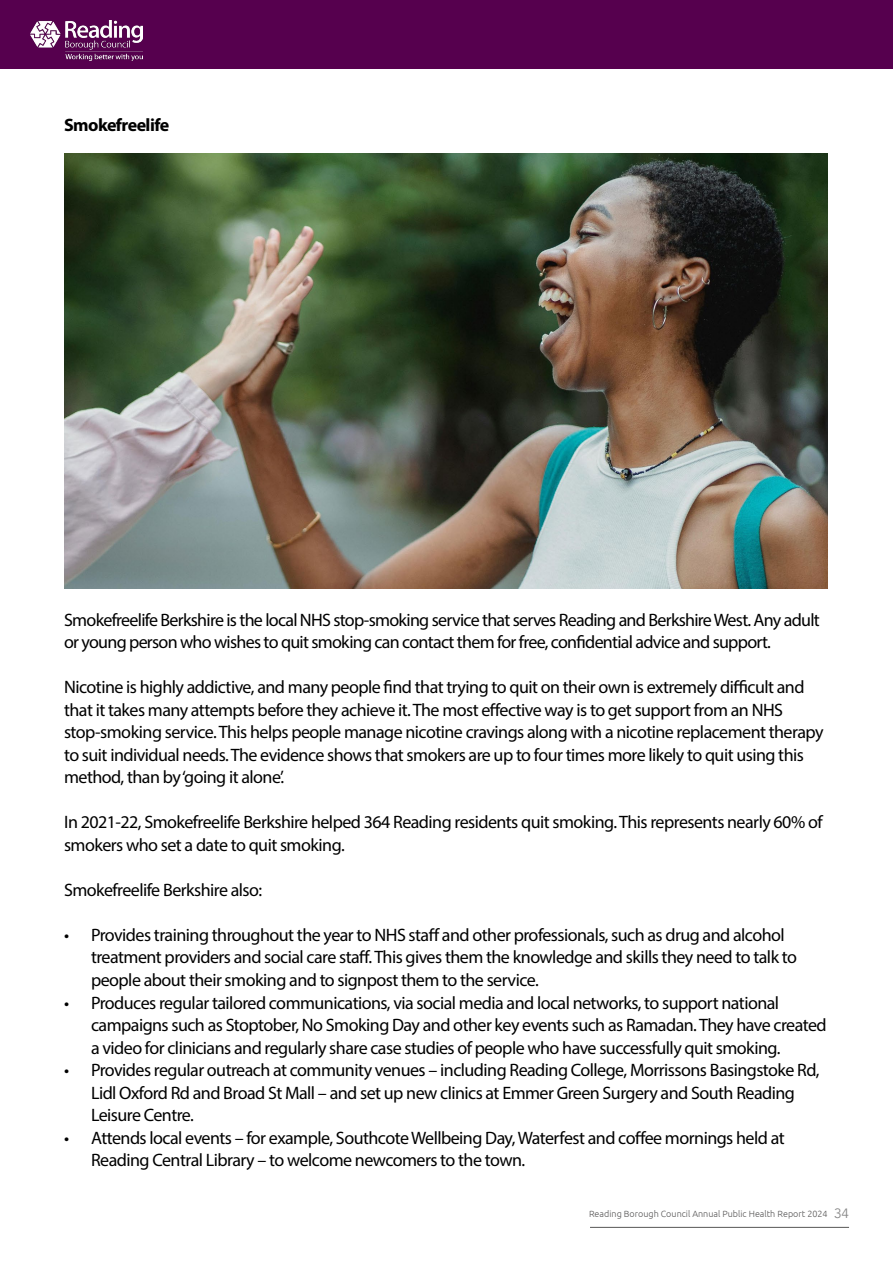
<style>
.page{position:relative;width:893px;height:1263px;background:#fff}
.page>*{position:absolute;margin:0;border:0;box-sizing:border-box;transform-origin:0 0}
.t1{font:18px/22.5px "Myriad Pro";letter-spacing:-.03em;color:#000}
.t2{font:700 18px "Myriad Pro";letter-spacing:-.03em;color:#000}
.t3{font:300 9px "Ubuntu";color:#575656}
.s1{font-family:"Avenir";font-weight:400;font-size:13.5px;color:#878787}
</style>
<div class="page">
<hr style="left:590px;top:1227px;width:259px;height:1px;background:#575756">
<div style="left:0;top:0;width:893px;height:69px;background:#56004e"></div>
<img style="left:31px;top:20px;width:111px;height:40px">
<img style="left:64px;top:153px;width:764px;height:435px">
<p class="t2" style="left:64px;top:113px;width:107px">Smokefreelife</p>
<p class="t1" style="left:64px;top:608px;width:757px">Smokefreelife Berkshire is the local NHS stop-smoking service that serves Reading and Berkshire West. Any adult or young person who wishes to quit smoking can contact them for free, confidential advice and support.</p>
<p class="t1" style="left:64px;top:676px;width:761px">Nicotine is highly addictive, and many people find that trying to quit on their own is extremely difficult and that it takes many attempts before they achieve it. The most effective way is to get support from an NHS stop-smoking service. This helps people manage nicotine cravings along with a nicotine replacement therapy to suit individual needs. The evidence shows that smokers are up to four times more likely to quit using this method, than by ‘going it alone’.</p>
<p class="t1" style="left:64px;top:811px;width:760px">In 2021-22, Smokefreelife Berkshire helped 364 Reading residents quit smoking. This represents nearly 60% of smokers who set a date to quit smoking.</p>
<p class="t1" style="left:64px;top:878px;width:200px">Smokefreelife Berkshire also:</p>
<p class="t1" style="left:91px;top:923px;width:707px;text-indent:-27px">• Provides training throughout the year to NHS staff and other professionals, such as drug and alcohol treatment providers and social care staff. This gives them the knowledge and skills they need to talk to people about their smoking and to signpost them to the service.</p>
<p class="t1" style="left:91px;top:991px;width:737px;text-indent:-27px">• Produces regular tailored communications, via social media and local networks, to support national campaigns such as Stoptober, No Smoking Day and other key events such as Ramadan. They have created a video for clinicians and regularly share case studies of people who have successfully quit smoking.</p>
<p class="t1" style="left:91px;top:1058px;width:730px;text-indent:-27px">• Provides regular outreach at community venues – including Reading College, Morrissons Basingstoke Rd,<br>Lidl Oxford Rd and Broad St Mall – and set up new clinics at Emmer Green Surgery and South Reading<br>Leisure Centre.</p>
<p class="t1" style="left:91px;top:1126px;width:695px;text-indent:-27px">• Attends local events – for example, Southcote Wellbeing Day, Waterfest and coffee mornings held at<br>Reading Central Library – to welcome newcomers to the town.</p>
<p class="t3" style="left:589px;top:1208px;width:261px">Reading Borough Council Annual Public Health Report 2024 <span class="s1">34</span></p>
</div>
